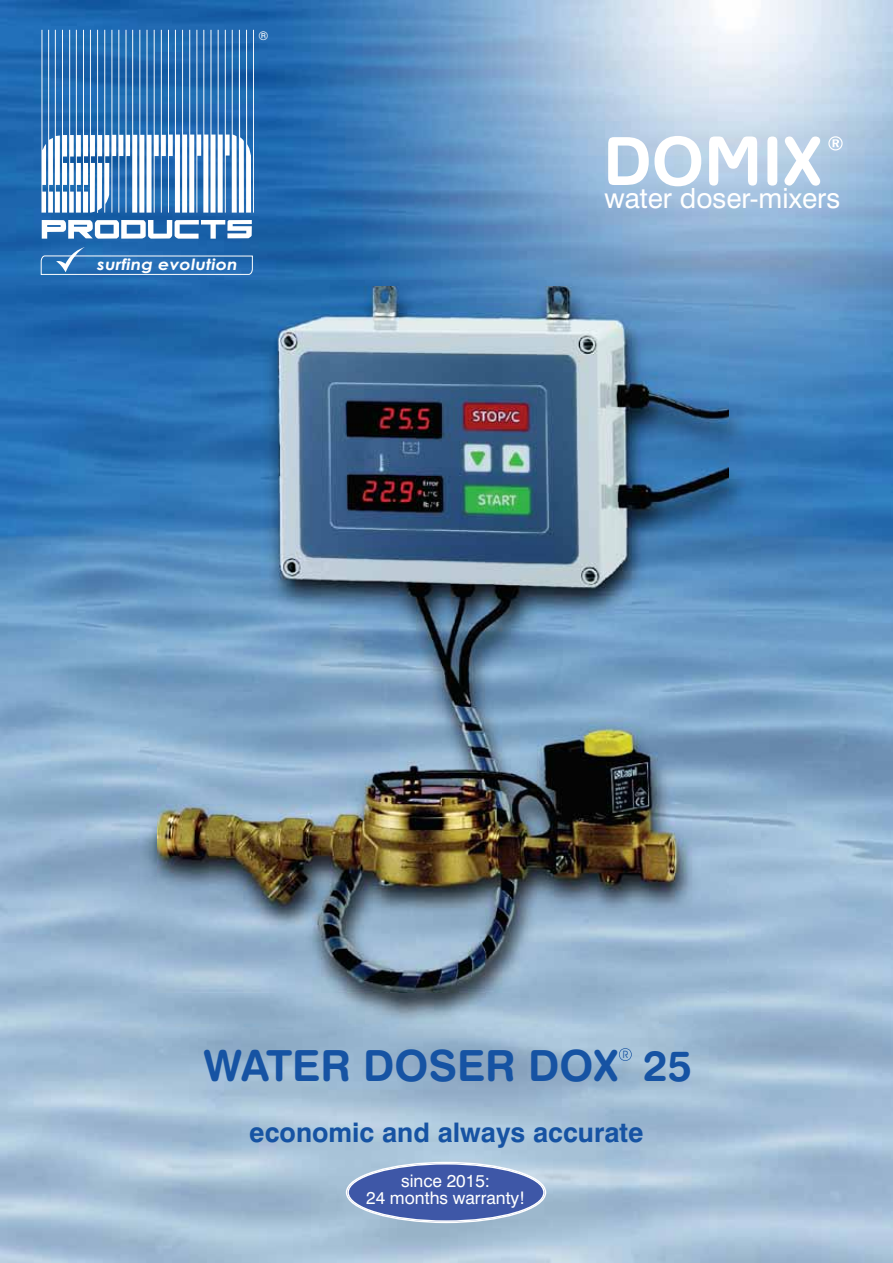
<style>
.page{position:relative;width:893px;height:1263px;background:#fff}
.page>*{position:absolute;margin:0;border:0;box-sizing:border-box;transform-origin:0 0}
.t1{font:43.05px "Swis 721 Bd Rnd BT";color:#1653a3}
.t2{font:27.9px "Swis 721 BT";color:#fff}
.t3{font:700 27px "Swis 721 BT";color:#1653a3}
.t4{font:17.4px/17.1px "Swis 721 BT";color:#fff;text-align:center}
.t5{font:italic 700 15.6px "Century Gothic";letter-spacing:.01em;color:#fff;scale:1.13 1}
.t6{font:11.4px "Century Gothic";color:#fff}
.t7{font:10.2px "Avant Garde Bk BT";color:#1653a3}
</style>
<div class="page">
<img style="left:0;top:0;width:893px;height:1263px">
<svg style="left:619px;top:1048px;width:13px;height:13px"></svg>
<svg style="left:42px;top:220px;width:210px;height:19px"></svg>
<svg style="left:41px;top:30px;width:210px;height:183px"></svg>
<hr style="left:253px;top:30px;width:1px;height:183px;background:#fff">
<svg style="left:40px;top:247px;width:213px;height:28px;background:#3779b9"></svg>
<svg style="left:608px;top:136px;width:234px;height:50px"></svg>
<img style="left:141px;top:280px;width:611px;height:746px">
<img style="left:157px;top:286px;width:572px;height:706px">
<div style="left:347px;top:1163px;width:198px;height:59px;background:#3e57a7;border-radius:50%"></div>
<div style="left:347px;top:1163px;width:198px;height:59px;border:2px solid #fff;border-radius:50%"></div>
<p class="t6" style="left:259px;top:31px;width:10px">®</p>
<p class="t5" style="left:97px;top:255px;width:126px">surfing evolution</p>
<h2 class="t2" style="left:604px;top:188px;width:237px">water doser-mixers</h2>
<h1 class="t1" style="left:203px;top:1050px;width:491px">WATER DOSER DOX 25</h1>
<p class="t7" style="left:623px;top:1049px;width:7px">R</p>
<h3 class="t3" style="left:249px;top:1117px;width:396px">economic and always accurate</h3>
<p class="t4" style="left:366px;top:1174px;width:160px">since 2015:<br>24 months warranty!</p>
</div>
